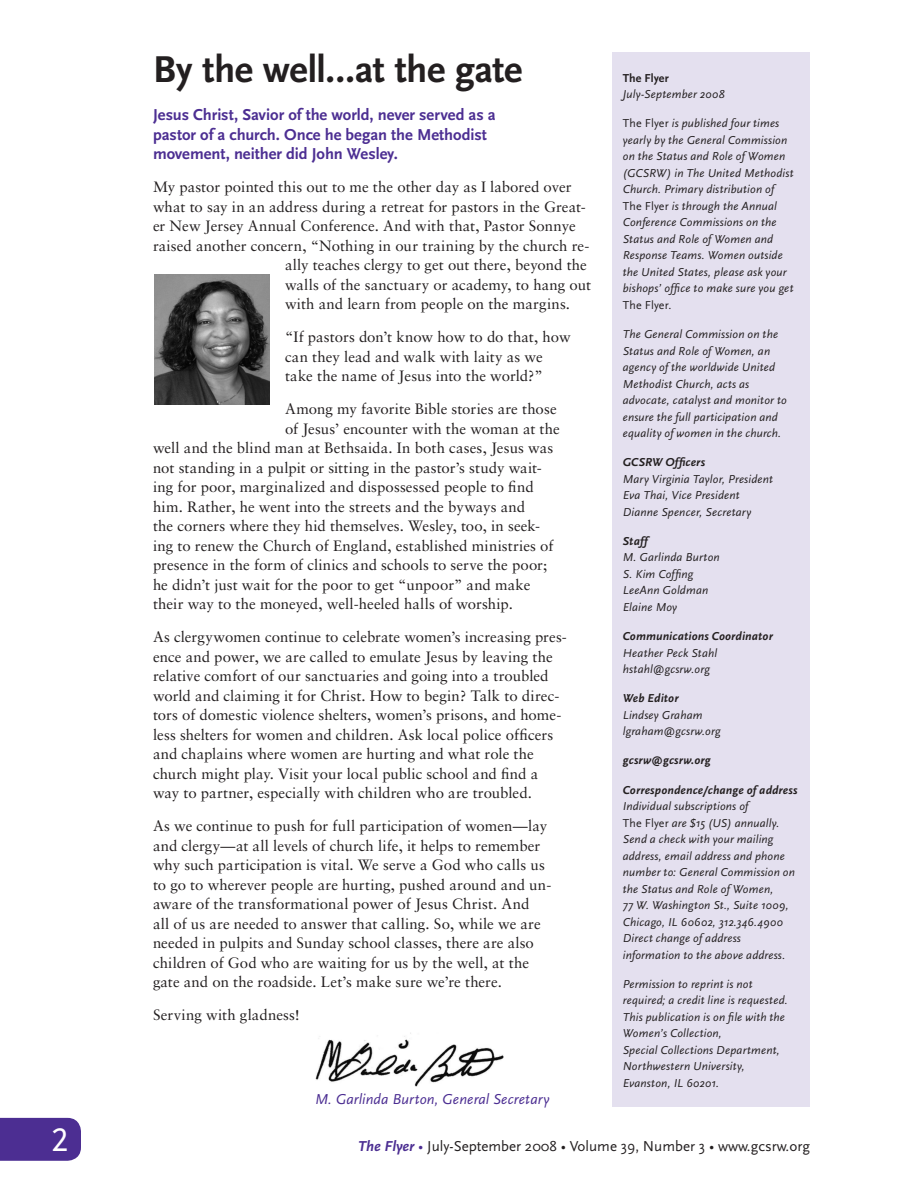
<style>
.page{position:relative;width:918px;height:1188px;background:#fff}
.page>*{position:absolute;margin:0;border:0;box-sizing:border-box;transform-origin:0 0}
.Headline_1{font:700 39px "Scala Sans";letter-spacing:-.01em;color:#231f20}
.t1{font:34.5px "Scala Sans Caps";color:#fff}
.Body_First{font:700 16.5px/19.5px "Scala Sans";letter-spacing:-.005em;color:#4c2e92}
.Body_Text{font:15px/19.5px "Sabon";letter-spacing:.005em;color:#231f20}
.t2{font:15px "Scala Sans";color:#231f20}
.Body_Text-2{font:italic 15px "Scala Sans";letter-spacing:.01em;color:#4c2e92}
.Photo_Caption{font:italic 12px/16.5px "Scala Sans";letter-spacing:.015em;color:#231f20}
.Photo_Caption-2{font:italic 700 12px "Scala Sans";letter-spacing:.02em;color:#231f20}
.s1{font-weight:700;font-style:normal}
.s2{font-style:normal}
.s3{font-weight:700}
.s4{font-weight:700;font-style:italic;color:#4c2e92}
.s5{color:#4c2e92}
</style>
<div class="page">
<div style="left:0;top:1118px;width:81px;height:43px;background:#4c2e92"></div>
<img style="left:315px;top:1033px;width:189px;height:54px">
<img style="left:154px;top:274px;width:116px;height:131px">
<div style="left:612px;top:53px;width:198px;height:1054px;background:#e4e0ef"></div>
<p class="Headline_1" style="left:153px;top:49px;width:371px">By the well…at the gate</p>
<p class="Body_First" style="left:153px;top:105px;width:344px">Jesus Christ, Savior of the world, never served as a pastor of a church. Once he began the Methodist movement, neither did John Wesley.</p>
<p class="Body_Text" style="left:153px;top:177px;width:420px">My pastor pointed this out to me the other day as I labored over</p>
<p class="Body_Text" style="left:153px;top:196px;width:434px">what to say in an address during a retreat for pastors in the Great-</p>
<p class="Body_Text" style="left:153px;top:216px;width:424px">er New Jersey Annual Conference. And with that, Pastor Sonnye</p>
<p class="Body_Text" style="left:153px;top:235px;width:438px">raised another concern, “Nothing in our training by the church re-</p>
<p class="Body_Text" style="left:285px;top:255px;width:303px">ally teaches clergy to get out there, beyond the</p>
<p class="Body_Text" style="left:285px;top:274px;width:308px">walls of the sanctuary or academy, to hang out</p>
<p class="Body_Text" style="left:285px;top:294px;width:287px">with and learn from people on the margins.</p>
<p class="Body_Text" style="left:285px;top:327px;width:287px">“If pastors don’t know how to do that, how can they lead and walk with laity as we take the name of Jesus into the world?”</p>
<p class="Body_Text" style="left:285px;top:399px;width:273px">Among my favorite Bible stories are those</p>
<p class="Body_Text" style="left:285px;top:418px;width:276px">of Jesus’ encounter with the woman at the</p>
<p class="Body_Text" style="left:153px;top:438px;width:402px">well and the blind man at Bethsaida. In both cases, Jesus was</p>
<p class="Body_Text" style="left:153px;top:457px;width:390px">not standing in a pulpit or sitting in the pastor’s study wait-</p>
<p class="Body_Text" style="left:153px;top:477px;width:382px">ing for poor, marginalized and dispossessed people to find</p>
<p class="Body_Text" style="left:153px;top:496px;width:374px">him. Rather, he went into the streets and the byways and</p>
<p class="Body_Text" style="left:153px;top:516px;width:389px">the corners where they hid themselves. Wesley, too, in seek-</p>
<p class="Body_Text" style="left:153px;top:535px;width:402px">ing to renew the Church of England, established ministries of</p>
<p class="Body_Text" style="left:153px;top:555px;width:396px">presence in the form of clinics and schools to serve the poor;</p>
<p class="Body_Text" style="left:153px;top:574px;width:379px">he didn’t just wait for the poor to get “unpoor” and make</p>
<p class="Body_Text" style="left:153px;top:594px;width:361px">their way to the moneyed, well-heeled halls of worship.</p>
<p class="Body_Text" style="left:153px;top:627px;width:415px">As clergywomen continue to celebrate women’s increasing pres&shy;ence and power, we are called to emulate Jesus by leaving the relative comfort of our sanctuaries and going into a troubled world and claiming it for Christ. How to begin? Talk to direc&shy;tors of domestic violence shelters, women’s prisons, and home&shy;less shelters for women and children. Ask local police officers and chaplains where women are hurting and what role the church might play. Visit your local public school and find a way to partner, especially with children who are troubled.</p>
<p class="Body_Text" style="left:153px;top:816px;width:400px">As we continue to push for full participation of women—lay and clergy—at all levels of church life, it helps to remember why such participation is vital. We serve a God who calls us to go to wherever people are hurting, pushed around and un&shy;aware of the transformational power of Jesus Christ. And<br>all of us are needed to answer that calling. So, while we are needed in pulpits and Sunday school classes, there are also children of God who are waiting for us by the well, at the gate and on the roadside. Let’s make sure we’re there.</p>
<p class="Body_Text" style="left:153px;top:1005px;width:148px">Serving with gladness!</p>
<p class="Body_Text-2" style="left:315px;top:1091px;width:236px">M. Garlinda Burton, General Secretary</p>
<p class="Photo_Caption" style="left:623px;top:70px;width:103px"><span class="s1">The Flyer<br></span>July-September 2008</p>
<p class="Photo_Caption" style="left:623px;top:116px;width:172px"><span class="s2">The Flyer</span> is published four times yearly by the General Commission on the Status and Role of Women (GCSRW) in The United Methodist<br>Church. Primary distribution of<br><span class="s2">The Flyer</span> is through the Annual<br>Conference Commissions on the<br>Status and Role of Women and<br>Response Teams. Women outside the United States, please ask your bishops’ office to make sure you get<br><span class="s2">The Flyer.</span></p>
<p class="Photo_Caption" style="left:623px;top:326px;width:166px">The General Commission on the<br>Status and Role of Women, an agency of the worldwide United<br>Methodist Church, acts as advocate, catalyst and monitor to ensure the full participation and equality of women in the church.</p>
<p class="Photo_Caption" style="left:623px;top:454px;width:152px"><span class="s3">GCSRW Officers<br></span>Mary Virginia Taylor, President<br>Eva Thai, Vice President<br>Dianne Spencer, Secretary</p>
<p class="Photo_Caption" style="left:623px;top:533px;width:99px"><span class="s3">Staff<br></span>M. Garlinda Burton<br>S. Kim Coffing<br>LeeAnn Goldman<br>Elaine Moy</p>
<p class="Photo_Caption" style="left:623px;top:628px;width:152px"><span class="s3">Communications Coordinator<br></span>Heather Peck Stahl hstahl@gcsrw.org</p>
<p class="Photo_Caption" style="left:623px;top:690px;width:99px"><span class="s3">Web Editor<br></span>Lindsey Graham lgraham@gcsrw.org</p>
<p class="Photo_Caption-2" style="left:623px;top:754px;width:89px">gcsrw@gcsrw.org</p>
<p class="Photo_Caption" style="left:623px;top:782px;width:176px"><span class="s3">Correspondence/change of address<br></span>Individual subscriptions of<br><span class="s2">The Flyer</span> are $15 (US) annually.<br>Send a check with your mailing address, email address and phone number to: General Commission on the Status and Role of Women,<br>77 W. Washington St., Suite 1009,<br>Chicago, IL 60602, 312.346.4900<br>Direct change of address information to the above address.</p>
<p class="Photo_Caption" style="left:623px;top:976px;width:167px">Permission to reprint is not required; a credit line is requested.<br>This publication is on file with the<br>Women’s Collection,<br>Special Collections Department,<br>Northwestern University,<br>Evanston, IL 60201.</p>
<p class="t1" style="left:51px;top:1121px;width:19px">2</p>
<p class="t2" style="left:358px;top:1137px;width:453px"><span class="s4">The Flyer</span> <span class="s5">•</span> July-September 2008 • Volume 39, Number 3 • www.gcsrw.org</p>
</div>
